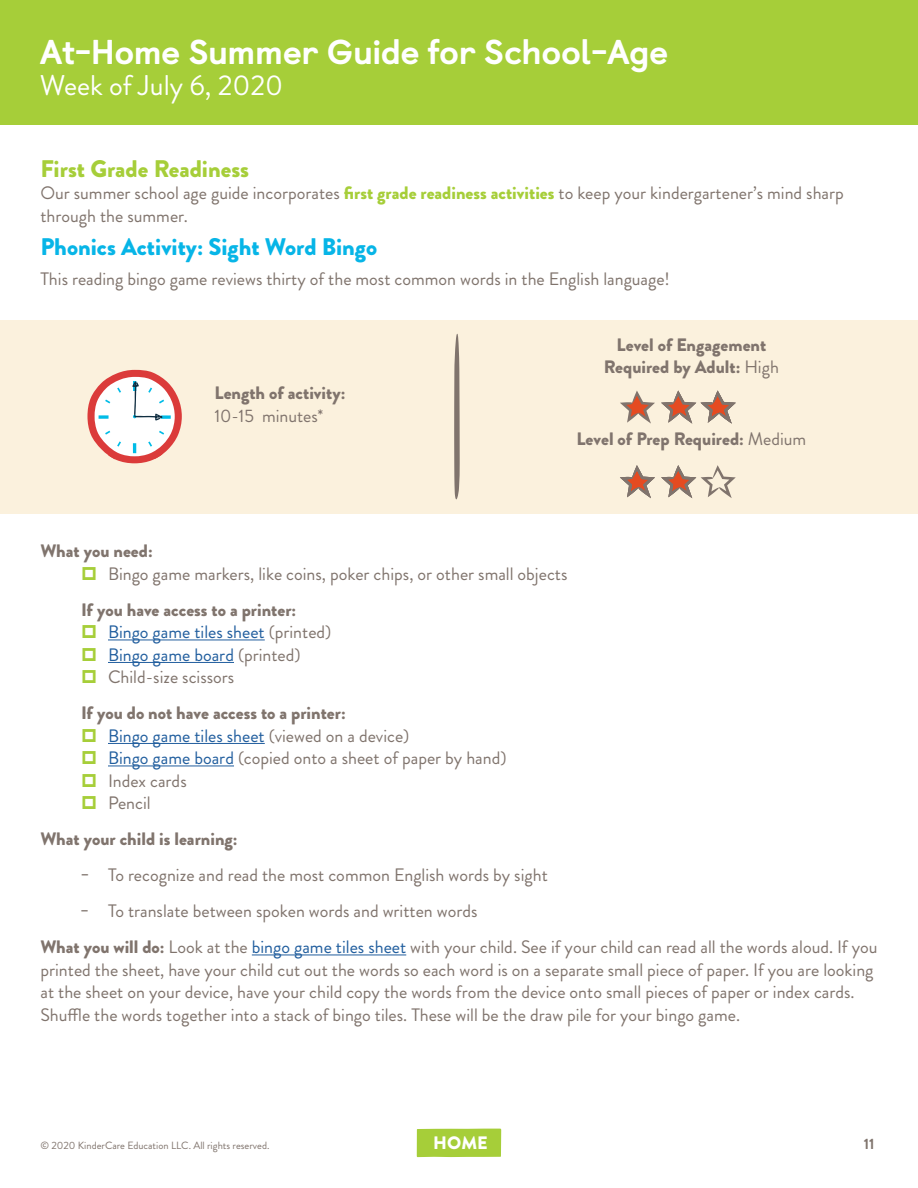
<style>
.page{position:relative;width:918px;height:1188px;background:#fff}
.page>*{position:absolute;margin:0;border:0;box-sizing:border-box;transform-origin:0 0}
.t1{font:800 34.5px "Castledown";letter-spacing:-.015em;color:#fff}
.t2{font:28.5px "Brandon Grotesque";color:#fff}
.t3{font:900 24px "Brandon Grotesque";color:#07b5e7}
.t4{font:900 24px "Brandon Grotesque";color:#a6ce39}
.t5{font:18px/22.5px "Brandon Grotesque";color:#80746d}
.t6{font:900 18px/22.5px "Brandon Grotesque";color:#80746d;text-align:center}
.t7{font:900 18px "Brandon Grotesque";color:#fff}
.t8{font:700 15px "Brandon Grotesque";color:#80746d}
.t9{font:10.5px "Brandon Grotesque";color:#80746d}
.s1{font-weight:900;color:#a6ce39}
.s2{font-weight:400}
.s3{font-weight:900}
.s4{color:#215e9e}
.s5{font-family:"Castledown"}
</style>
<div class="page">
<div style="left:417px;top:1129px;width:84px;height:28px;background:#a6ce39"></div>
<div style="left:0;top:0;width:918px;height:125px;background:#a6ce39"></div>
<div style="left:1px;top:320px;width:917px;height:193px;background:#fbf1dd"></div>
<hr style="left:108px;top:640px;width:157px;height:1px;background:#215e9e">
<hr style="left:108px;top:662px;width:126px;height:1px;background:#215e9e">
<hr style="left:108px;top:743px;width:157px;height:1px;background:#215e9e">
<hr style="left:108px;top:766px;width:126px;height:1px;background:#215e9e">
<hr style="left:252px;top:955px;width:154px;height:1px;background:#215e9e">
<svg style="left:454px;top:333px;width:6px;height:167px"></svg>
<svg style="left:620px;top:391px;width:35px;height:33px"></svg>
<svg style="left:620px;top:465px;width:35px;height:33px"></svg>
<svg style="left:661px;top:391px;width:75px;height:33px"></svg>
<svg style="left:661px;top:465px;width:75px;height:33px"></svg>
<svg style="left:87px;top:370px;width:95px;height:93px"></svg>
<h1 class="t1" style="left:40px;top:24px;width:630px">At-Home Summer Guide for School-Age</h1>
<h2 class="t2" style="left:40px;top:66px;width:245px">Week of July 6, 2020</h2>
<h3 class="t4" style="left:40px;top:151px;width:210px">First Grade Readiness</h3>
<p class="t5" style="left:40px;top:182px;width:805px">Our summer school age guide incorporates <span class="s1">first grade readiness activities</span> to keep your kindergartener’s mind sharp through the summer.</p>
<h3 class="t3" style="left:40px;top:230px;width:338px">Phonics Activity: Sight Word Bingo</h3>
<p class="t5" style="left:40px;top:267px;width:631px">This reading bingo game reviews thirty of the most common words in the English language!</p>
<p class="t6" style="left:214px;top:382px;width:132px">Length of activity:</p>
<p class="t5" style="left:214px;top:404px;width:110px">10-15 minutes*</p>
<p class="t6" style="left:604px;top:334px;width:177px">Level of Engagement<br>Required by Adult: <span class="s2">High</span></p>
<p class="t6" style="left:576px;top:428px;width:231px">Level of Prep Required: <span class="s2">Medium</span></p>
<p class="t6" style="left:40px;top:540px;width:114px">What you need:</p>
<p class="t5" style="left:108px;top:562px;width:461px">Bingo game markers, like coins, poker chips, or other small objects</p>
<p class="t5" style="left:108px;top:598px;width:225px;text-indent:-27px"><span class="s3">If you have access to a printer:<br></span><span class="s4">Bingo game tiles sheet</span> (printed)<br><span class="s4">Bingo game board</span> (printed)<br>Child-size scissors</p>
<p class="t5" style="left:108px;top:702px;width:400px;text-indent:-27px"><span class="s3">If you do not have access to a printer:<br></span><span class="s4">Bingo game tiles sheet</span> (viewed on a device)<br><span class="s4">Bingo game board</span> (copied onto a sheet of paper by hand)<br>Index cards<br>Pencil</p>
<p class="t6" style="left:40px;top:828px;width:199px">What your child is learning:</p>
<p class="t5" style="left:81px;top:864px;width:468px"><span class="s5">-</span> To recognize and read the most common English words by sight</p>
<p class="t5" style="left:40px;top:893px;width:838px;line-height:36px;text-indent:40px"><span class="s5">-</span> To translate between spoken words and written words<br><span class="s3">What you will do:</span> Look at the <span class="s4">bingo game tiles sheet</span> with your child. See if your child can read all the words aloud. If you</p>
<p class="t5" style="left:40px;top:958px;width:835px">printed the sheet, have your child cut out the words so each word is on a separate small piece of paper. If you are looking at the sheet on your device, have your child copy the words from the device onto small pieces of paper or index cards.<br>Shuffle the words together into a stack of bingo tiles. These will be the draw pile for your bingo game.</p>
<p class="t9" style="left:40px;top:1138px;width:230px">© 2020 KinderCare Education LLC. All rights reserved.</p>
<p class="t7" style="left:433px;top:1130px;width:56px">HOME</p>
<p class="t8" style="left:864px;top:1134px;width:12px">11</p>
</div>
